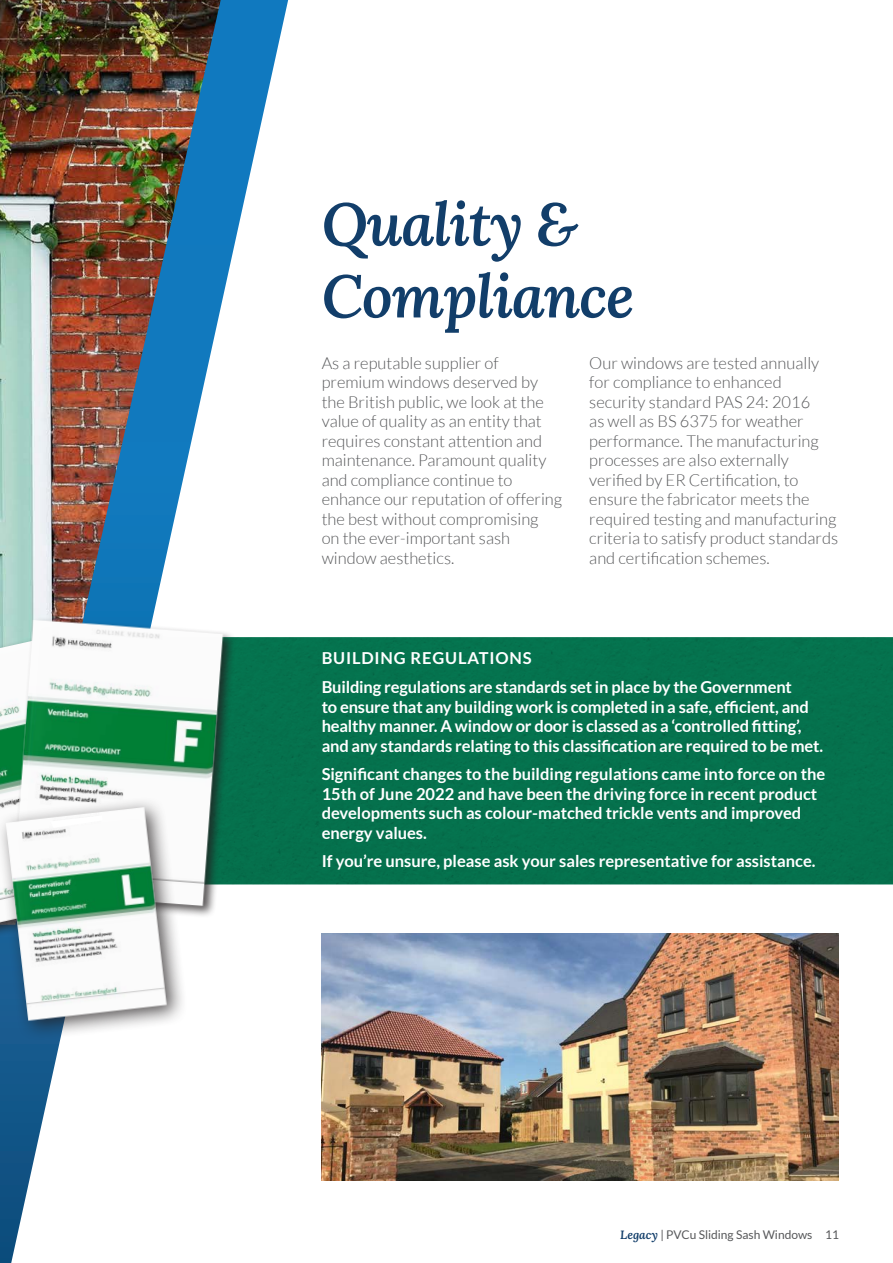
<style>
.page{position:relative;width:893px;height:1263px;background:#fff}
.page>*{position:absolute;margin:0;border:0;box-sizing:border-box;transform-origin:0 0}
.t1{font:italic 60px/72px "Lora";letter-spacing:-.02em;color:#123e6a}
.t2{font:300 16.5px/19.5px "Lato";color:#57585a}
.t3{font:700 16.5px/19.5px "Lato";color:#fff}
.t4{font:700 16.5px "Lato";letter-spacing:.05em;color:#fff}
.t5{font:12px "Lato";color:#57585a}
.s1{font-family:"Lora";font-style:italic;color:#123e6a}
</style>
<div class="page">
<svg style="left:0;top:0;width:288px;height:1263px"></svg>
<img style="left:0;top:0;width:221px;height:570px">
<div style="left:262px;top:637px;width:631px;height:247px;background:#05714d"></div>
<img style="left:322px;top:933px;width:517px;height:248px">
<img style="left:0;top:570px;width:262px;height:392px">
<img style="left:0;top:789px;width:191px;height:255px">
<svg style="left:50px;top:815px;width:53px;height:13px"></svg>
<p class="t1" style="left:322px;top:187px;width:314px">Quality &amp;<br>Compliance</p>
<p class="t2" style="left:322px;top:353px;width:242px">As a reputable supplier of premium windows deserved by the British public, we look at the value of quality as an entity that requires constant attention and maintenance. Paramount quality and compliance continue to enhance our reputation of offering the best without compromising<br>on the ever-important sash window aesthetics.</p>
<p class="t2" style="left:589px;top:353px;width:250px">Our windows are tested annually for compliance to enhanced security standard PAS 24: 2016<br>as well as BS 6375 for weather performance. The manufacturing processes are also externally verified by ER Certification, to ensure the fabricator meets the required testing and manufacturing criteria to satisfy product standards and certification schemes.</p>
<p class="t4" style="left:322px;top:649px;width:211px">BUILDING REGULATIONS</p>
<p class="t3" style="left:322px;top:677px;width:503px">Building regulations are standards set in place by the Government<br>to ensure that any building work is completed in a safe, efficient, and healthy manner. A window or door is classed as a ‘controlled fitting’, and any standards relating to this classification are required to be met.</p>
<p class="t3" style="left:322px;top:764px;width:505px">Significant changes to the building regulations came into force on the 15th of June 2022 and have been the driving force in recent product developments such as colour-matched trickle vents and improved energy values.</p>
<p class="t3" style="left:322px;top:850px;width:495px">If you’re unsure, please ask your sales representative for assistance.</p>
<p class="t5" style="left:620px;top:1228px;width:220px"><span class="s1">Legacy</span> | PVCu Sliding Sash Windows 11</p>
</div>
